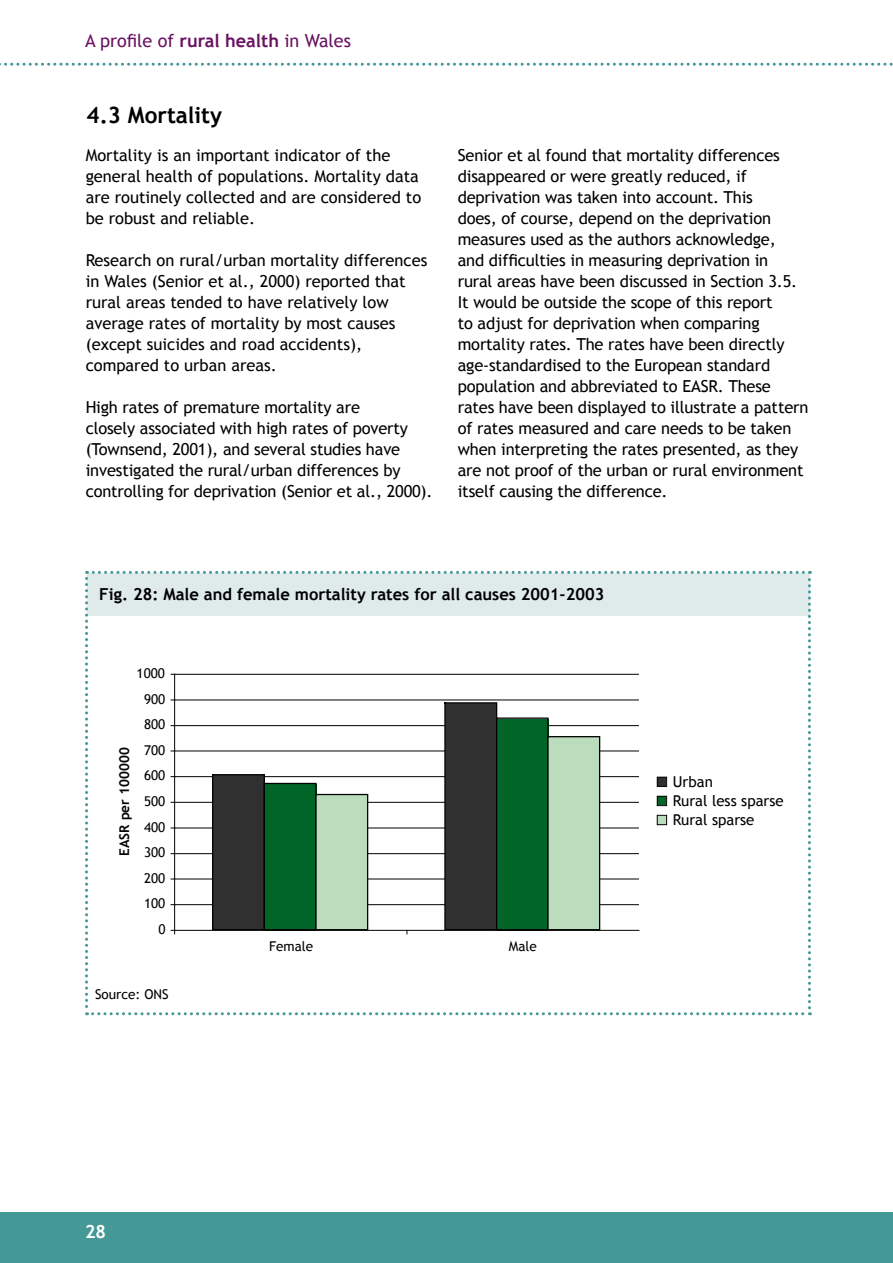
<style>
.page{position:relative;width:893px;height:1263px;background:#fff}
.page>*{position:absolute;margin:0;border:0;box-sizing:border-box;transform-origin:0 0}
.t1{font:700 22.5px "Trebuchet MS";color:#000}
.t2{font:18px "Trebuchet MS";color:#691260}
.t3{font:700 18px "Trebuchet MS";color:#fff}
.t4{font:16.5px/21px "Trebuchet MS";letter-spacing:-.01em;color:#000}
.t5{font:700 16.5px "Trebuchet MS";color:#000}
.t6{font:15px/19px "Trebuchet MS";color:#010201}
.t7{font:13.5px "Trebuchet MS";color:#010201}
.t8{font:700 13.5px "Trebuchet MS";color:#010201}
.t9{font:13.5px "Trebuchet MS";color:#000}
.s1{font-weight:700}
</style>
<div class="page">
<div style="left:0;top:1212px;width:893px;height:51px;background:#449997"></div>
<svg style="left:0;top:63px;width:893px;height:3px"></svg>
<svg style="left:85px;top:571px;width:726px;height:444px"></svg>
<p class="t2" style="left:85px;top:30px;width:267px">A profile of <span class="s1">rural health</span> in Wales</p>
<h1 class="t1" style="left:87px;top:101px;width:137px">4.3 Mortality</h1>
<p class="t4" style="left:86px;top:145px;width:337px">Mortality is an important indicator of the general health of populations. Mortality data are routinely collected and are considered to be robust and reliable.</p>
<p class="t4" style="left:86px;top:250px;width:343px">Research on rural/urban mortality differences in Wales (Senior et al., 2000) reported that rural areas tended to have relatively low average rates of mortality by most causes (except suicides and road accidents), compared to urban areas.</p>
<p class="t4" style="left:86px;top:397px;width:348px">High rates of premature mortality are<br>closely associated with high rates of poverty (Townsend, 2001), and several studies have investigated the rural/urban differences by controlling for deprivation (Senior et al., 2000).</p>
<p class="t4" style="left:458px;top:145px;width:352px">Senior et al found that mortality differences disappeared or were greatly reduced, if deprivation was taken into account. This<br>does, of course, depend on the deprivation measures used as the authors acknowledge,<br>and difficulties in measuring deprivation in<br>rural areas have been discussed in Section 3.5.<br>It would be outside the scope of this report<br>to adjust for deprivation when comparing mortality rates. The rates have been directly age-standardised to the European standard population and abbreviated to EASR. These rates have been displayed to illustrate a pattern of rates measured and care needs to be taken when interpreting the rates presented, as they are not proof of the urban or rural environment itself causing the difference.</p>
<p class="t5" style="left:99px;top:584px;width:507px">Fig. 28: Male and female mortality rates for all causes 2001-2003</p>
<p class="t7" style="left:137px;top:665px;width:30px">1000</p>
<p class="t7" style="left:144px;top:691px;width:23px">900</p>
<p class="t8" style="left:116px;top:856px;width:110px;rotate:-90deg">EASR per 100000</p>
<p class="t7" style="left:144px;top:716px;width:23px">800</p>
<p class="t7" style="left:144px;top:742px;width:23px">700</p>
<p class="t7" style="left:144px;top:767px;width:23px">600</p>
<p class="t7" style="left:144px;top:793px;width:23px">500</p>
<p class="t7" style="left:144px;top:819px;width:23px">400</p>
<p class="t7" style="left:144px;top:844px;width:23px">300</p>
<p class="t7" style="left:144px;top:870px;width:23px">200</p>
<p class="t7" style="left:144px;top:895px;width:23px">100</p>
<p class="t7" style="left:158px;top:921px;width:9px">0</p>
<p class="t9" style="left:95px;top:986px;width:75px">Source: ONS</p>
<p class="t3" style="left:85px;top:1220px;width:23px">28</p>
<p class="t7" style="left:269px;top:938px;width:46px">Female</p>
<p class="t7" style="left:509px;top:938px;width:29px">Male</p>
<p class="t6" style="left:673px;top:772px;width:112px">Urban<br>Rural less sparse<br>Rural sparse</p>
</div>
